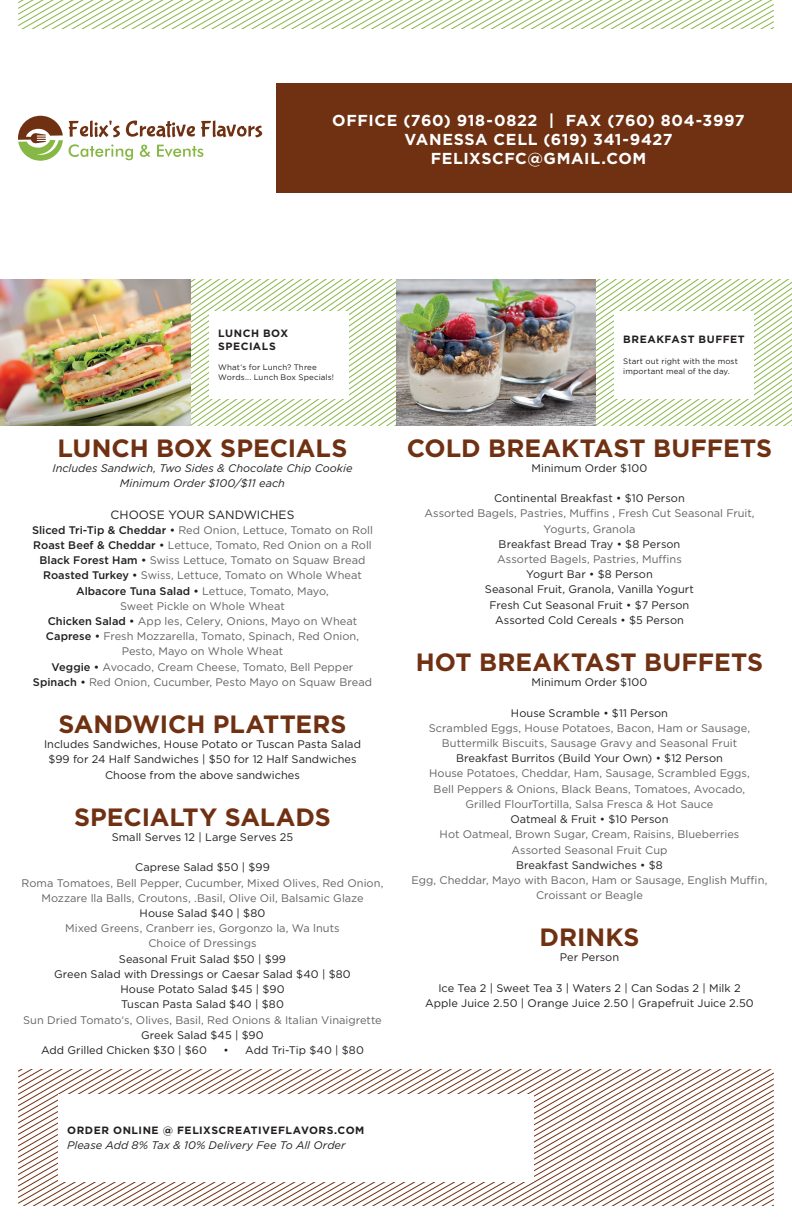
<style>
.page{position:relative;width:792px;height:1224px;background:#fff}
.page>*{position:absolute;margin:0;border:0;box-sizing:border-box;transform-origin:0 0}
.t1{font:700 25px "Gotham";letter-spacing:-.005em;color:#703113}
.t2{font:700 15.9px/19px "Gotham";letter-spacing:.04em;color:#fff;text-align:center}
.t3{font:12px "Gotham";letter-spacing:.005em;color:#231f20}
.t4{font:11px/15.2px "Gotham";color:#636366;text-align:center}
.t5{font:11px/15.2px "Gotham";letter-spacing:.005em;color:#231f20;text-align:center}
.t6{font:italic 11px/15.2px "Gotham";color:#231f20;text-align:center}
.t7{font:700 10.6px/12.7px "Gotham";letter-spacing:.05em;color:#231f20}
.t8{font:7.9px/10.6px "Gotham";letter-spacing:.015em;color:#231f20}
.s1{font-weight:500;color:#231f20}
</style>
<div class="page">
<svg style="left:191px;top:279px;width:205px;height:146px"></svg>
<svg style="left:596px;top:279px;width:196px;height:146px"></svg>
<div style="left:276px;top:84px;width:516px;height:109px;background:#703113"></div>
<svg style="left:18px;top:116px;width:45px;height:45px"></svg>
<svg style="left:69px;top:121px;width:193px;height:16px"></svg>
<svg style="left:69px;top:144px;width:134px;height:16px"></svg>
<img style="left:0;top:279px;width:191px;height:146px">
<img style="left:396px;top:279px;width:200px;height:146px">
<svg style="left:18px;top:0;width:756px;height:28px"></svg>
<div style="left:209px;top:311px;width:140px;height:87px;background:#fff"></div>
<div style="left:614px;top:311px;width:140px;height:87px;background:#fff"></div>
<svg style="left:18px;top:1069px;width:754px;height:3px"></svg>
<svg style="left:18px;top:1072px;width:756px;height:6px"></svg>
<svg style="left:18px;top:1078px;width:756px;height:6px"></svg>
<svg style="left:18px;top:1084px;width:756px;height:5px"></svg>
<svg style="left:18px;top:1089px;width:756px;height:6px"></svg>
<svg style="left:18px;top:1095px;width:756px;height:6px"></svg>
<svg style="left:18px;top:1101px;width:756px;height:6px"></svg>
<svg style="left:18px;top:1112px;width:756px;height:6px"></svg>
<svg style="left:18px;top:1118px;width:756px;height:6px"></svg>
<svg style="left:18px;top:1124px;width:756px;height:6px"></svg>
<svg style="left:18px;top:1130px;width:756px;height:5px"></svg>
<svg style="left:18px;top:1135px;width:756px;height:6px"></svg>
<svg style="left:18px;top:1141px;width:756px;height:6px"></svg>
<svg style="left:18px;top:1147px;width:756px;height:5px"></svg>
<svg style="left:18px;top:1152px;width:756px;height:6px"></svg>
<svg style="left:18px;top:1158px;width:756px;height:48px"></svg>
<div style="left:58px;top:1094px;width:476px;height:87px;background:#fff"></div>
<h2 class="t2" style="left:332px;top:110px;width:414px">OFFICE (760) 918-0822 | FAX (760) 804-3997<br>VANESSA CELL (619) 341-9427<br>FELIXSCFC@GMAIL.COM</h2>
<p class="t7" style="left:218px;top:327px;width:71px">LUNCH BOX<br>SPECIALS</p>
<p class="t8" style="left:218px;top:362px;width:117px">What‘s for Lunch? Three<br>Words... Lunch Box Specials!</p>
<h1 class="t1" style="left:58px;top:431px;width:291px">LUNCH BOX SPECIALS</h1>
<p class="t6" style="left:52px;top:460px;width:302px">Includes Sandwich, Two Sides &amp; Chocolate Chip Cookie<br>Minimum Order $100/$11 each</p>
<p class="t3" style="left:111px;top:507px;width:185px">CHOOSE YOUR SANDWICHES</p>
<p class="t4" style="left:32px;top:522px;width:342px"><span class="s1">Sliced Tri-Tip &amp; Cheddar •</span> Red Onion, Lettuce, Tomato on Roll <span class="s1">Roast Beef &amp; Cheddar •</span> Lettuce, Tomato, Red Onion on a Roll <span class="s1">Black Forest Ham •</span> Swiss Lettuce, Tomato on Squaw Bread <span class="s1">Roasted Turkey •</span> Swiss, Lettuce, Tomato on Whole Wheat <span class="s1">Albacore Tuna Salad •</span> Lettuce, Tomato, Mayo,<br>Sweet Pickle on Whole Wheat<br><span class="s1">Chicken Salad •</span> App les, Celery, Onions, Mayo on Wheat <span class="s1">Caprese •</span> Fresh Mozzarella, Tomato, Spinach, Red Onion, Pesto, Mayo on Whole Wheat<br><span class="s1">Veggie •</span> Avocado, Cream Cheese, Tomato, Bell Pepper <span class="s1">Spinach •</span> Red Onion, Cucumber, Pesto Mayo on Squaw Bread</p>
<h1 class="t1" style="left:58px;top:708px;width:290px">SANDWICH PLATTERS</h1>
<p class="t5" style="left:44px;top:737px;width:318px">Includes Sandwiches, House Potato or Tuscan Pasta Salad $99 for 24 Half Sandwiches | $50 for 12 Half Sandwiches<br>Choose from the above sandwiches</p>
<h1 class="t1" style="left:74px;top:800px;width:258px">SPECIALTY SALADS</h1>
<p class="t5" style="left:112px;top:829px;width:183px">Small Serves 12 | Large Serves 25</p>
<p class="t5" style="left:135px;top:860px;width:136px">Caprese Salad $50 | $99</p>
<p class="t4" style="left:22px;top:875px;width:363px">Roma Tomatoes, Bell Pepper, Cucumber, Mixed Olives, Red Onion,<br>Mozzare lla Balls, Croutons, .Basil, Olive Oil, Balsamic Glaze</p>
<p class="t5" style="left:140px;top:905px;width:127px">House Salad $40 | $80</p>
<p class="t4" style="left:65px;top:921px;width:276px">Mixed Greens, Cranberr ies, Gorgonzo la, Wa lnuts<br>Choice of Dressings</p>
<p class="t5" style="left:54px;top:951px;width:298px">Seasonal Fruit Salad $50 | $99<br>Green Salad with Dressings or Caesar Salad $40 | $80<br>House Potato Salad $45 | $90<br>Tuscan Pasta Salad $40 | $80</p>
<p class="t4" style="left:23px;top:1012px;width:360px">Sun Dried Tomato‘s, Olives, Basil, Red Onions &amp; Italian Vinaigrette</p>
<p class="t5" style="left:41px;top:1027px;width:224px;text-align:left;text-indent:100px">Greek Salad $45 | $90<br>Add Grilled Chicken $30 | $60</p>
<p class="t5" style="left:223px;top:1042px;width:142px">• Add Tri-Tip $40 | $80</p>
<p class="t7" style="left:623px;top:333px;width:123px">BREAKFAST BUFFET</p>
<p class="t8" style="left:623px;top:355px;width:116px">Start out right with the most important meal of the day.</p>
<h1 class="t1" style="left:407px;top:431px;width:367px">COLD BREAKTAST BUFFETS</h1>
<p class="t5" style="left:532px;top:460px;width:117px">Minimum Order $100</p>
<p class="t5" style="left:494px;top:491px;width:192px">Continental Breakfast • $10 Person</p>
<p class="t4" style="left:424px;top:506px;width:332px">Assorted Bagels, Pastries, Muffins , Fresh Cut Seasonal Fruit,<br>Yogurts, Granola</p>
<p class="t5" style="left:499px;top:536px;width:183px">Breakfast Bread Tray • $8 Person</p>
<p class="t4" style="left:497px;top:551px;width:186px">Assorted Bagels, Pastries, Muffins</p>
<p class="t5" style="left:485px;top:567px;width:211px">Yogurt Bar • $8 Person<br>Seasonal Fruit, Granola, Vanilla Yogurt<br>Fresh Cut Seasonal Fruit • $7 Person<br>Assorted Cold Cereals • $5 Person</p>
<h1 class="t1" style="left:416px;top:646px;width:349px">HOT BREAKTAST BUFFETS</h1>
<p class="t5" style="left:532px;top:675px;width:117px">Minimum Order $100</p>
<p class="t5" style="left:511px;top:705px;width:159px">House Scramble • $11 Person</p>
<p class="t4" style="left:429px;top:720px;width:323px">Scrambled Eggs, House Potatoes, Bacon, Ham or Sausage,<br>Buttermilk Biscuits, Sausage Gravy and Seasonal Fruit</p>
<p class="t5" style="left:456px;top:751px;width:268px">Breakfast Burritos (Build Your Own) • $12 Person</p>
<p class="t4" style="left:429px;top:766px;width:322px">House Potatoes, Cheddar, Ham, Sausage, Scrambled Eggs,<br>Bell Peppers &amp; Onions, Black Beans, Tomatoes, Avocado,<br>Grilled FlourTortilla, Salsa Fresca &amp; Hot Sauce</p>
<p class="t5" style="left:510px;top:811px;width:160px">Oatmeal &amp; Fruit • $10 Person</p>
<p class="t4" style="left:440px;top:827px;width:301px">Hot Oatmeal, Brown Sugar, Cream, Raisins, Blueberries<br>Assorted Seasonal Fruit Cup</p>
<p class="t5" style="left:516px;top:857px;width:148px">Breakfast Sandwiches • $8</p>
<p class="t4" style="left:412px;top:872px;width:357px">Egg, Cheddar, Mayo with Bacon, Ham or Sausage, English Muffin,<br>Croissant or Beagle</p>
<h1 class="t1" style="left:539px;top:921px;width:102px">DRINKS</h1>
<p class="t5" style="left:560px;top:950px;width:61px">Per Person</p>
<p class="t5" style="left:425px;top:980px;width:330px">Ice Tea 2 | Sweet Tea 3 | Waters 2 | Can Sodas 2 | Milk 2<br>Apple Juice 2.50 | Orange Juice 2.50 | Grapefruit Juice 2.50</p>
<p class="t7" style="left:67px;top:1124px;width:299px">ORDER ONLINE @ FELIXSCREATIVEFLAVORS.COM</p>
<p class="t6" style="left:67px;top:1138px;width:280px">Please Add 8% Tax &amp; 10% Delivery Fee To All Order</p>
</div>
